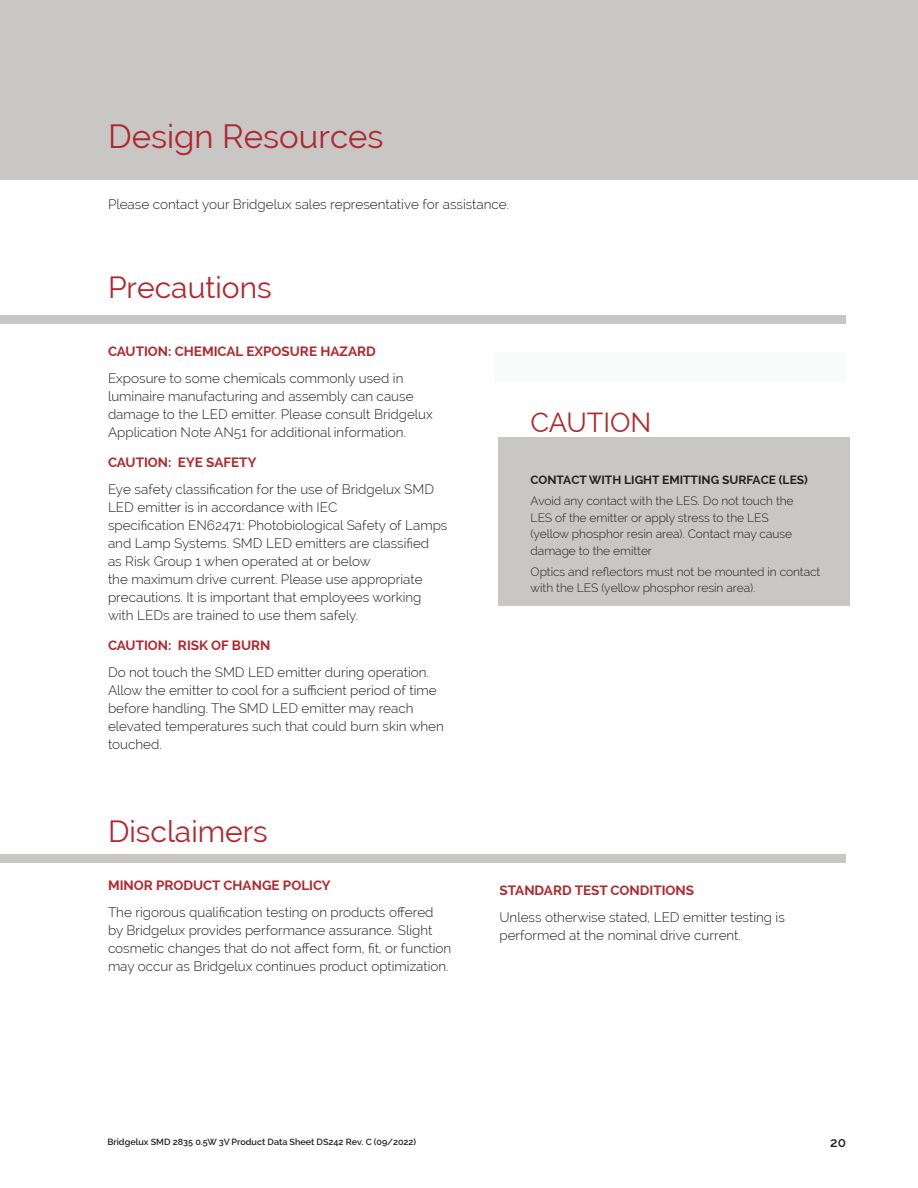
<style>
.page{position:relative;width:918px;height:1188px;background:#fff}
.page>*{position:absolute;margin:0;border:0;box-sizing:border-box;transform-origin:0 0}
.section_header{font:33px "Raleway";color:#b1272c}
.section_header-2{font:30px "Raleway";color:#b1272c}
.main_text_block{font:27px "Raleway";color:#b1272c}
.main_text_block-2{font:300 13.5px/18px "Raleway";color:#231f20}
.main_text_block-3{font:700 13.5px "Raleway";color:#b1272c}
.t1{font:600 13.5px "Raleway";color:#231f20}
.main_text_block-4{font:300 12px/16.5px "Raleway";letter-spacing:-.005em;color:#231f20}
.main_text_block-5{font:700 12px "Raleway";color:#231f20}
.t2{font:600 9px "Raleway";color:#231f20}
</style>
<div class="page">
<div style="left:0;top:0;width:918px;height:180px;background:#c8c7c6"></div>
<div style="left:0;top:854px;width:846px;height:9px;background:#c8c7c6"></div>
<div style="left:0;top:315px;width:846px;height:9px;background:#c8c7c6"></div>
<div style="left:498px;top:437px;width:351px;height:169px;background:#c8c7c6"></div>
<div style="left:495px;top:353px;width:351px;height:29px;background:#f9fafa"></div>
<p class="section_header" style="left:108px;top:117px;width:277px">Design Resources</p>
<p class="main_text_block-2" style="left:108px;top:195px;width:403px">Please contact your Bridgelux sales representative for assistance.</p>
<p class="section_header-2" style="left:108px;top:270px;width:165px">Precautions</p>
<p class="main_text_block-3" style="left:108px;top:344px;width:269px">CAUTION: CHEMICAL EXPOSURE HAZARD</p>
<p class="main_text_block-2" style="left:108px;top:370px;width:326px">Exposure to some chemicals commonly used in luminaire manufacturing and assembly can cause damage to the LED emitter. Please consult Bridgelux Application Note AN51 for additional information.</p>
<p class="main_text_block-3" style="left:108px;top:455px;width:150px">CAUTION: EYE SAFETY</p>
<p class="main_text_block-2" style="left:108px;top:481px;width:341px">Eye safety classification for the use of Bridgelux SMD LED emitter is in accordance with IEC<br>specification EN62471: Photobiological Safety of Lamps and Lamp Systems. SMD LED emitters are classified<br>as Risk Group 1 when operated at or below<br>the maximum drive current. Please use appropriate precautions. It is important that employees working with LEDs are trained to use them safely.</p>
<p class="main_text_block-3" style="left:108px;top:638px;width:164px">CAUTION: RISK OF BURN</p>
<p class="main_text_block-2" style="left:108px;top:664px;width:337px">Do not touch the SMD LED emitter during operation.<br>Allow the emitter to cool for a sufficient period of time before handling. The SMD LED emitter may reach elevated temperatures such that could burn skin when touched.</p>
<p class="section_header-2" style="left:108px;top:814px;width:161px">Disclaimers</p>
<p class="main_text_block-3" style="left:108px;top:877px;width:224px">MINOR PRODUCT CHANGE POLICY</p>
<p class="main_text_block-2" style="left:108px;top:903px;width:345px">The rigorous qualification testing on products offered by Bridgelux provides performance assurance. Slight cosmetic changes that do not affect form, fit, or function may occur as Bridgelux continues product optimization.</p>
<p class="main_text_block" style="left:531px;top:407px;width:122px">CAUTION</p>
<p class="main_text_block-5" style="left:531px;top:473px;width:279px">CONTACT WITH LIGHT EMITTING SURFACE (LES)</p>
<p class="main_text_block-4" style="left:531px;top:493px;width:265px">Avoid any contact with the LES. Do not touch the LES of the emitter or apply stress to the LES (yellow phosphor resin area). Contact may cause damage to the emitter</p>
<p class="main_text_block-4" style="left:531px;top:563px;width:291px">Optics and reflectors must not be mounted in contact with the LES (yellow phosphor resin area).</p>
<p class="main_text_block-3" style="left:500px;top:882px;width:196px">STANDARD TEST CONDITIONS</p>
<p class="main_text_block-2" style="left:500px;top:908px;width:287px">Unless otherwise stated, LED emitter testing is performed at the nominal drive current.</p>
<p class="t2" style="left:107px;top:1137px;width:310px">Bridgelux SMD 2835 0.5W 3V Product Data Sheet DS242 Rev. C (09/2022)</p>
<p class="t1" style="left:830px;top:1134px;width:17px">20</p>
</div>
